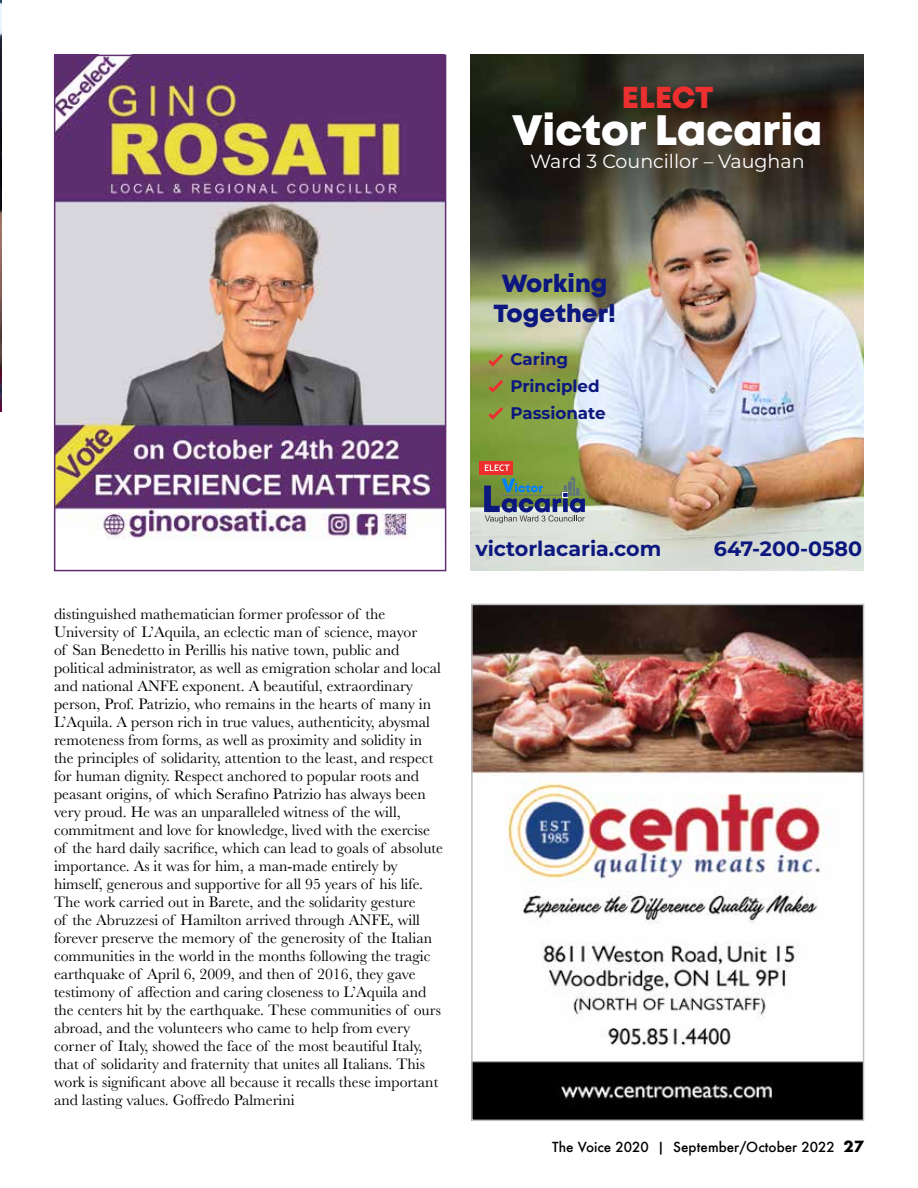
<style>
.page{position:relative;width:918px;height:1188px;background:#fff}
.page>*{position:absolute;margin:0;border:0;box-sizing:border-box;transform-origin:0 0}
.t1{font:42.45px "Mont Heavy DEMO";color:#fff}
.t2{font:30.3px "Mont Heavy DEMO";letter-spacing:-.005em;color:#ec2f2f}
.t3{font:24.75px/29.7px "Mont Heavy DEMO";color:#0d187f;text-align:center}
.t4{font:700 20.7px "Montserrat";color:#0d187f}
.t5{font:19.2px "Montserrat";color:#fff}
.t6{font:700 16.8px/26.5px "Montserrat";color:#0d187f}
.t7{font:15.75px/18px "Baskerville";color:#000}
.t8{font:500 13.5px "Futura";color:#000}
.s1{font-weight:700;font-size:15px}
</style>
<div class="page">
<img style="left:0;top:0;width:2px;height:412px">
<img style="left:54px;top:54px;width:390px;height:485px">
<img style="left:471px;top:54px;width:393px;height:516px">
<svg style="left:480px;top:461px;width:33px;height:13px"></svg>
<svg style="left:484px;top:465px;width:101px;height:58px;background:#7a886f"></svg>
<svg style="left:485px;top:351px;width:21px;height:18px"></svg>
<svg style="left:485px;top:377px;width:21px;height:18px"></svg>
<svg style="left:485px;top:404px;width:21px;height:18px"></svg>
<div style="left:54px;top:55px;width:392px;height:516px;border:2px solid #5f2e70"></div>
<img style="left:474px;top:607px;width:387px;height:511px">
<div style="left:471px;top:604px;width:393px;height:517px;border:2px solid #bcbec0"></div>
<h2 class="t2" style="left:622px;top:81px;width:93px">ELECT</h2>
<h1 class="t1" style="left:512px;top:106px;width:312px">Victor Lacaria</h1>
<p class="t5" style="left:530px;top:149px;width:276px">Ward 3 Councillor – Vaughan</p>
<h3 class="t3" style="left:493px;top:270px;width:124px">Working<br>Together!</h3>
<p class="t6" style="left:510px;top:346px;width:97px">Caring<br>Principled<br>Passionate</p>
<p class="t7" style="left:54px;top:605px;width:391px">distinguished mathematician former professor of the University of L’Aquila, an eclectic man of science, mayor<br>of San Benedetto in Perillis his native town, public and political administrator, as well as emigration scholar and local and national ANFE exponent. A beautiful, extraordinary person, Prof. Patrizio, who remains in the hearts of many in L’Aquila. A person rich in true values, authenticity, abysmal remoteness from forms, as well as proximity and solidity in the principles of solidarity, attention to the least, and respect for human dignity. Respect anchored to popular roots and peasant origins, of which Serafino Patrizio has always been very proud. He was an unparalleled witness of the will, commitment and love for knowledge, lived with the exercise of the hard daily sacrifice, which can lead to goals of absolute importance. As it was for him, a man-made entirely by himself, generous and supportive for all 95 years of his life.<br>The work carried out in Barete, and the solidarity gesture<br>of the Abruzzesi of Hamilton arrived through ANFE, will forever preserve the memory of the generosity of the Italian communities in the world in the months following the tragic earthquake of April 6, 2009, and then of 2016, they gave testimony of affection and caring closeness to L’Aquila and the centers hit by the earthquake. These communities of ours abroad, and the volunteers who came to help from every corner of Italy, showed the face of the most beautiful Italy, that of solidarity and fraternity that unites all Italians. This work is significant above all because it recalls these important and lasting values. Goffredo Palmerini</p>
<h3 class="t4" style="left:475px;top:534px;width:187px">victorlacaria.com</h3>
<h3 class="t4" style="left:714px;top:534px;width:150px">647-200-0580</h3>
<p class="t8" style="left:552px;top:1137px;width:313px">The Voice 2020 | September/October 2022 <span class="s1">27</span></p>
</div>
